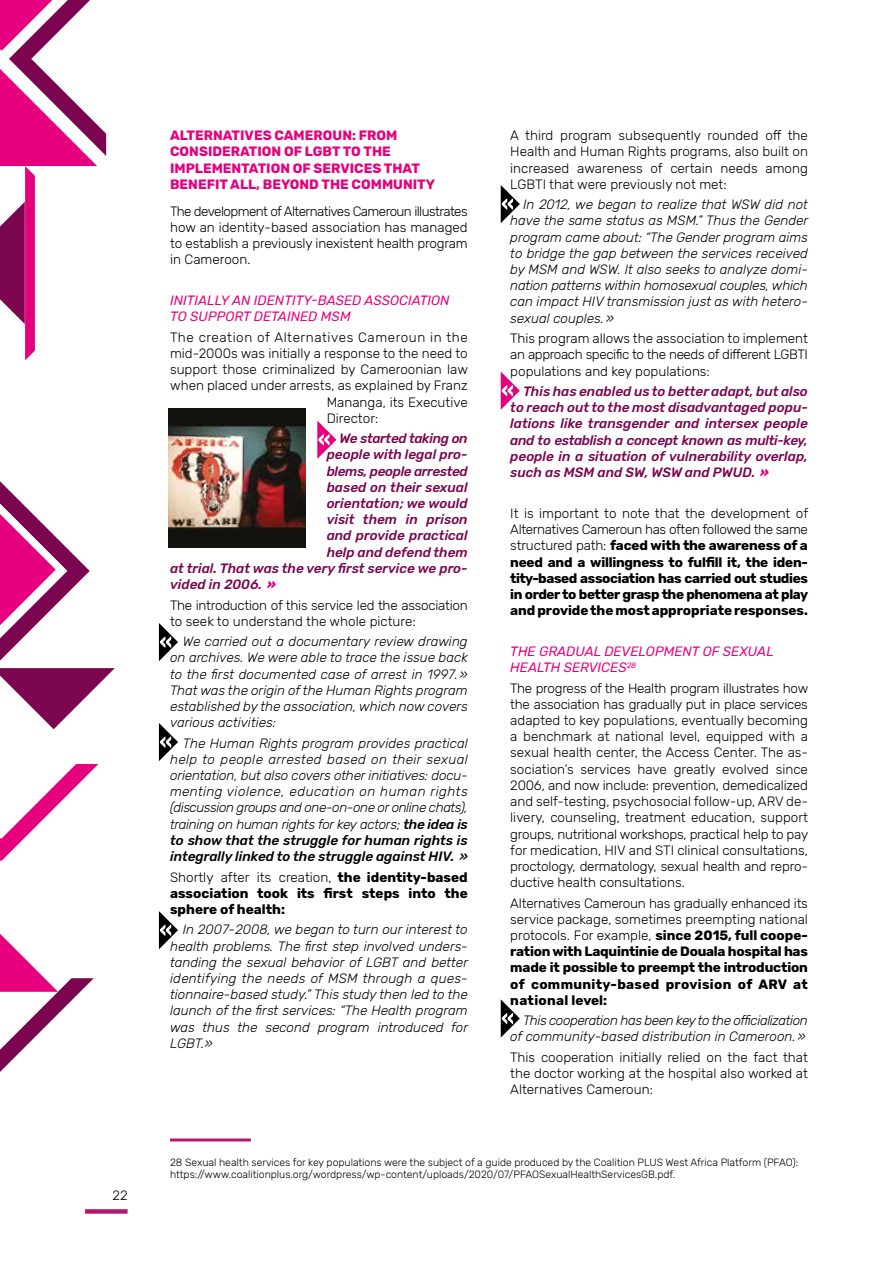
<style>
.page{position:relative;width:893px;height:1263px;background:#fff}
.page>*{position:absolute;margin:0;border:0;box-sizing:border-box;transform-origin:0 0}
.t1{font:300 13.5px/16.2px "Rubik";color:#000;text-align:justify}
.t2{font:italic 300 13.5px/16.2px "Rubik";color:#000;text-align:justify}
.t3{font:700 13.5px/16.2px "Rubik";color:#000;text-align:justify}
.t4{font:italic 500 13.5px/16.2px "Rubik";color:#7b054f;text-align:justify}
.t5{font:700 13.5px/16.2px "Rubik";color:#e6007d}
.t6{font:italic 13.5px/16.2px "Rubik";color:#e6007d}
.t7{font:italic 300 13.5px/16.2px "Rubik";letter-spacing:-.03em;color:#000;text-align:right}
.t8{font:300 13.5px/16.2px "Rubik";letter-spacing:-.02em;color:#000}
.t9{font:300 13.5px "Rubik";letter-spacing:.04em;color:#000}
.t10{font:italic 500 13.5px "Rubik";letter-spacing:-.025em;color:#7b054f}
.t11{font:300 10.5px/12px "Rubik";letter-spacing:-.005em;color:#000}
.s1{font-weight:900;color:#e6007d}
.s2{font-weight:500}
.s3{font-weight:300}
</style>
<div class="page">
<div style="left:85px;top:1209px;width:43px;height:5px;background:#b4176c"></div>
<img style="left:168px;top:409px;width:137px;height:139px">
<svg style="left:317px;top:421px;width:19px;height:38px"></svg>
<svg style="left:159px;top:623px;width:19px;height:38px"></svg>
<svg style="left:501px;top:185px;width:19px;height:38px"></svg>
<svg style="left:501px;top:999px;width:19px;height:38px"></svg>
<svg style="left:501px;top:372px;width:19px;height:38px"></svg>
<svg style="left:159px;top:723px;width:19px;height:38px"></svg>
<svg style="left:159px;top:911px;width:19px;height:38px"></svg>
<hr style="left:170px;top:1138px;width:81px;height:3px;background:#b4176c">
<svg style="left:0;top:764px;width:98px;height:97px"></svg>
<svg style="left:0;top:0;width:106px;height:360px"></svg>
<svg style="left:0;top:934px;width:94px;height:138px"></svg>
<svg style="left:0;top:481px;width:90px;height:180px"></svg>
<svg style="left:0;top:668px;width:115px;height:61px"></svg>
<p class="t1" style="left:112px;top:1188px;width:17px">22</p>
<p class="t5" style="left:170px;top:128px;width:266px">ALTERNATIVES CAMEROUN: FROM<br>CONSIDERATION OF LGBT TO THE<br>IMPLEMENTATION OF SERVICES THAT<br>BENEFIT ALL, BEYOND THE COMMUNITY</p>
<p class="t1" style="left:170px;top:203px;width:299px">The development of Alternatives Cameroun illustrates how an identity-based association has managed to establish a previously inexistent health program in Cameroon.</p>
<p class="t6" style="left:170px;top:293px;width:281px">INITIALLY AN IDENTITY-BASED ASSOCIATION<br>TO SUPPORT DETAINED MSM</p>
<p class="t9" style="left:170px;top:330px;width:299px">The creation of Alternatives Cameroun in the</p>
<p class="t1" style="left:170px;top:346px;width:299px">mid-2000s was initially a response to the need to</p>
<p class="t1" style="left:170px;top:362px;width:299px">support those criminalized by Cameroonian law</p>
<p class="t1" style="left:170px;top:378px;width:299px">when placed under arrests, as explained by Franz</p>
<p class="t1" style="left:327px;top:394px;width:143px">Mananga, its Executive</p>
<p class="t1" style="left:327px;top:410px;width:53px">Director:</p>
<p class="t10" style="left:339px;top:431px;width:130px">We started taking on</p>
<p class="t4" style="left:327px;top:447px;width:143px">people with legal pro-</p>
<p class="t10" style="left:327px;top:463px;width:143px">blems, people arrested</p>
<p class="t4" style="left:327px;top:479px;width:143px">based on their sexual</p>
<p class="t4" style="left:327px;top:496px;width:143px">orientation; we would</p>
<p class="t4" style="left:327px;top:512px;width:143px">visit them in prison</p>
<p class="t4" style="left:327px;top:528px;width:143px">and provide practical</p>
<p class="t4" style="left:327px;top:544px;width:143px">help and defend them</p>
<p class="t4" style="left:170px;top:560px;width:299px">at trial. That was the very first service we pro-</p>
<p class="t4" style="left:170px;top:577px;width:107px">vided in 2006. <span class="s1">»</span></p>
<p class="t8" style="left:170px;top:597px;width:299px">The introduction of this service led the association to seek to understand the whole picture:</p>
<p class="t2" style="left:170px;top:634px;width:299px;text-indent:13px">We carried out a documentary review drawing on archives. We were able to trace the issue back to the first documented case of arrest in 1997.» That was the origin of the Human Rights program established by the association, which now covers various activities:</p>
<p class="t2" style="left:170px;top:735px;width:299px;text-indent:13px">The Human Rights program provides practical help to people arrested based on their sexual orientation, but also covers other initiatives: docu&shy;menting violence, education on human rights (discussion groups and one-on-one or online chats), training on human rights for key actors; <span class="s2">the idea is to show that the struggle for human rights is integrally linked to the struggle against HIV. »</span></p>
<p class="t3" style="left:170px;top:869px;width:299px"><span class="s3">Shortly after its creation,</span> the identity-based association took its first steps into the sphere of health:</p>
<p class="t2" style="left:170px;top:922px;width:299px;text-indent:13px">In 2007-2008, we began to turn our interest to health problems. The first step involved unders&shy;tanding the sexual behavior of LGBT and better identifying the needs of MSM through a ques&shy;tionnaire-based study.” This study then led to the launch of the first services: “The Health program was thus the second program introduced for LGBT.»</p>
<p class="t1" style="left:510px;top:128px;width:299px">A third program subsequently rounded off the Health and Human Rights programs, also built on increased awareness of certain needs among LGBTI that were previously not met:</p>
<p class="t2" style="left:510px;top:197px;width:299px;text-indent:13px">In 2012, we began to realize that WSW did not have the same status as MSM.” Thus the Gender program came about: “The Gender program aims to bridge the gap between the services received by MSM and WSW. It also seeks to analyze domi&shy;nation patterns within homosexual couples, which can impact HIV transmission just as with hetero&shy;sexual couples.»</p>
<p class="t1" style="left:510px;top:331px;width:299px">This program allows the association to implement an approach specific to the needs of different LGBTI populations and key populations:</p>
<p class="t4" style="left:510px;top:384px;width:299px;text-indent:13px">This has enabled us to better adapt, but also to reach out to the most disadvantaged popu&shy;lations like transgender and intersex people and to establish a concept known as multi-key, people in a situation of vulnerability overlap, such as MSM and SW, WSW and PWUD. <span class="s1">»</span></p>
<p class="t3" style="left:510px;top:505px;width:299px"><span class="s3">It is important to note that the development of Alternatives Cameroun has often followed the same structured path:</span> faced with the awareness of a need and a willingness to fulfill it, the iden&shy;tity-based association has carried out studies in order to better grasp the phenomena at play and provide the most appropriate responses.</p>
<p class="t6" style="left:510px;top:644px;width:265px">THE GRADUAL DEVELOPMENT OF SEXUAL<br>HEALTH SERVICES<sup>28</sup></p>
<p class="t1" style="left:510px;top:680px;width:299px">The progress of the Health program illustrates how the association has gradually put in place services adapted to key populations, eventually becoming a benchmark at national level, equipped with a sexual health center, the Access Center. The as&shy;sociation’s services have greatly evolved since 2006, and now include: prevention, demedicalized and self-testing, psychosocial follow-up, ARV de&shy;livery, counseling, treatment education, support groups, nutritional workshops, practical help to pay for medication, HIV and STI clinical consultations, proctology, dermatology, sexual health and repro&shy;ductive health consultations.</p>
<p class="t3" style="left:510px;top:895px;width:299px"><span class="s3">Alternatives Cameroun has gradually enhanced its service package, sometimes preempting national protocols. For example,</span> since 2015, full coope&shy;ration with Laquintinie de Douala hospital has made it possible to preempt the introduction of community-based provision of ARV at national level:</p>
<p class="t7" style="left:510px;top:1013px;width:299px">This cooperation has been key to the officialization of community-based distribution in Cameroon.»</p>
<p class="t1" style="left:510px;top:1049px;width:299px">This cooperation initially relied on the fact that the doctor working at the hospital also worked at Alternatives Cameroun:</p>
<p class="t11" style="left:170px;top:1156px;width:630px">28 Sexual health services for key populations were the subject of a guide produced by the Coalition PLUS West Africa Platform (PFAO): https://www.coalitionplus.org/wordpress/wp-content/uploads/2020/07/PFAOSexualHealthServicesGB.pdf.</p>
</div>
